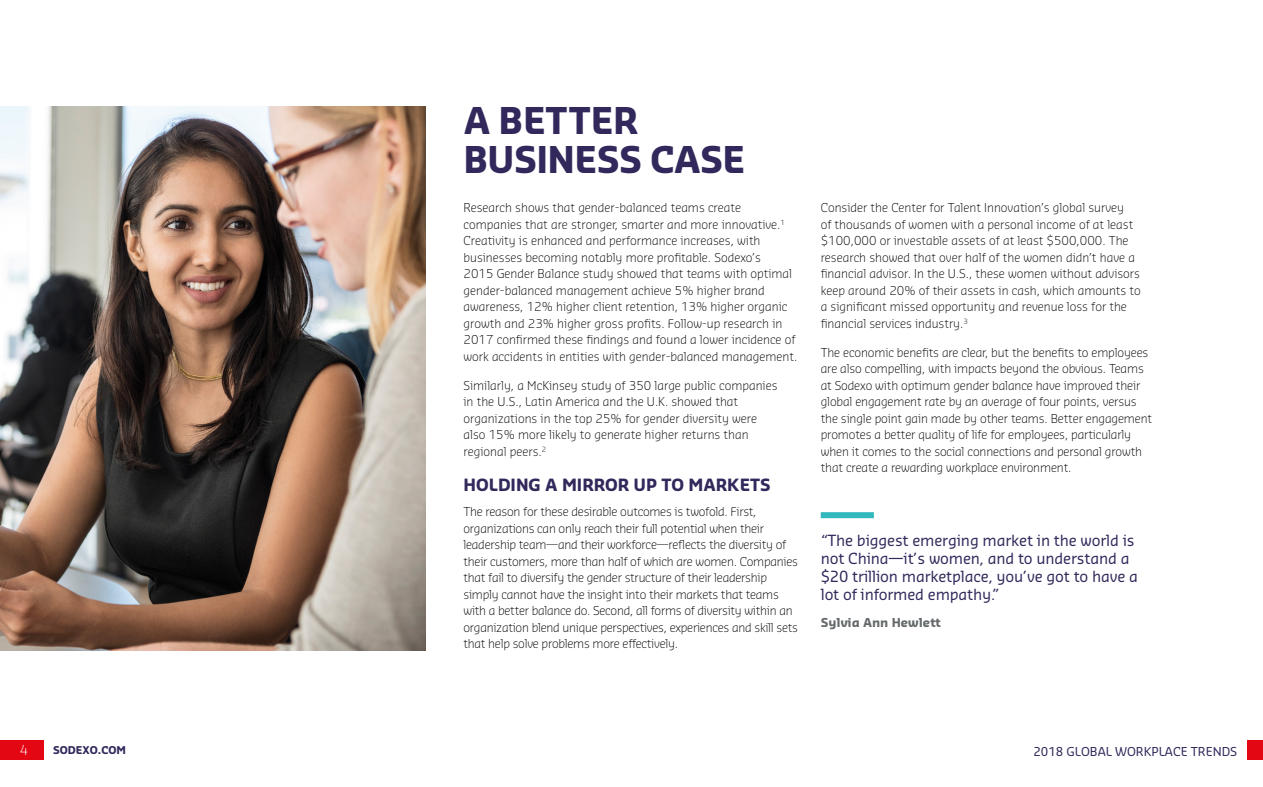
<style>
.page{position:relative;width:1263px;height:787px;background:#fff}
.page>*{position:absolute;margin:0;border:0;box-sizing:border-box;transform-origin:0 0}
.t1{font:700 36px/39px "Sansa Pro";letter-spacing:-.02em;color:#32285b}
.t2{font:700 16.5px "Sansa Pro";color:#32285b}
.t3{font:15px/18px "Sansa Pro";letter-spacing:-.01em;color:#32285b}
.t4{font:300 13.5px "Sansa Pro";color:#fff}
.t5{font:300 12px/16.5px "Sansa Pro";color:#000}
.t6{font:300 12px/16.5px "Sansa Pro";letter-spacing:-.02em;color:#000}
.t7{font:12px "Sansa Pro";color:#32285b}
.t8{font:700 12px "Sansa Pro";color:#65696b}
.t9{font:700 10.5px "Sansa Pro";color:#32285b}
</style>
<div class="page">
<div style="left:821px;top:512px;width:53px;height:6px;background:#31b7bc"></div>
<img style="left:0;top:106px;width:425px;height:545px">
<div style="left:0;top:740px;width:43px;height:20px;background:#e30613"></div>
<div style="left:1247px;top:740px;width:16px;height:20px;background:#e30613"></div>
<h1 class="t1" style="left:463px;top:99px;width:284px">A BETTER<br>BUSINESS CASE</h1>
<p class="t5" style="left:463px;top:199px;width:335px">Research shows that gender-balanced teams create companies that are stronger, smarter and more innovative.<sup>1<br></sup>Creativity is enhanced and performance increases, with businesses becoming notably more profitable. Sodexo’s<br>2015 Gender Balance study showed that teams with optimal gender-balanced management achieve 5% higher brand awareness, 12% higher client retention, 13% higher organic growth and 23% higher gross profits. Follow-up research in 2017 confirmed these findings and found a lower incidence of work accidents in entities with gender-balanced management.</p>
<p class="t5" style="left:463px;top:377px;width:315px">Similarly, a McKinsey study of 350 large public companies in the U.S., Latin America and the U.K. showed that organizations in the top 25% for gender diversity were also 15% more likely to generate higher returns than regional peers.<sup>2</sup></p>
<h2 class="t2" style="left:463px;top:474px;width:309px">HOLDING A MIRROR UP TO MARKETS</h2>
<p class="t6" style="left:463px;top:503px;width:336px">The reason for these desirable outcomes is twofold. First, organizations can only reach their full potential when their leadership team—and their workforce—reflects the diversity of their customers, more than half of which are women. Companies that fail to diversify the gender structure of their leadership simply cannot have the insight into their markets that teams with a better balance do. Second, all forms of diversity within an organization blend unique perspectives, experiences and skill sets that help solve problems more effectively.</p>
<p class="t5" style="left:821px;top:199px;width:322px">Consider the Center for Talent Innovation’s global survey<br>of thousands of women with a personal income of at least $100,000 or investable assets of at least $500,000. The research showed that over half of the women didn’t have a financial advisor. In the U.S., these women without advisors keep around 20% of their assets in cash, which amounts to a significant missed opportunity and revenue loss for the financial services industry.<sup>3</sup></p>
<p class="t5" style="left:821px;top:344px;width:333px">The economic benefits are clear, but the benefits to employees are also compelling, with impacts beyond the obvious. Teams at Sodexo with optimum gender balance have improved their global engagement rate by an average of four points, versus the single point gain made by other teams. Better engagement promotes a better quality of life for employees, particularly when it comes to the social connections and personal growth that create a rewarding workplace environment.</p>
<p class="t3" style="left:821px;top:530px;width:319px">“The biggest emerging market in the world is not China—it’s women, and to understand a $20 trillion marketplace, you’ve got to have a lot of informed empathy.”</p>
<p class="t8" style="left:821px;top:614px;width:121px">Sylvia Ann Hewlett</p>
<p class="t4" style="left:20px;top:741px;width:10px">4</p>
<p class="t9" style="left:53px;top:743px;width:74px">SODEXO.COM</p>
<p class="t7" style="left:1033px;top:743px;width:205px">2018 GLOBAL WORKPLACE TRENDS</p>
</div>
